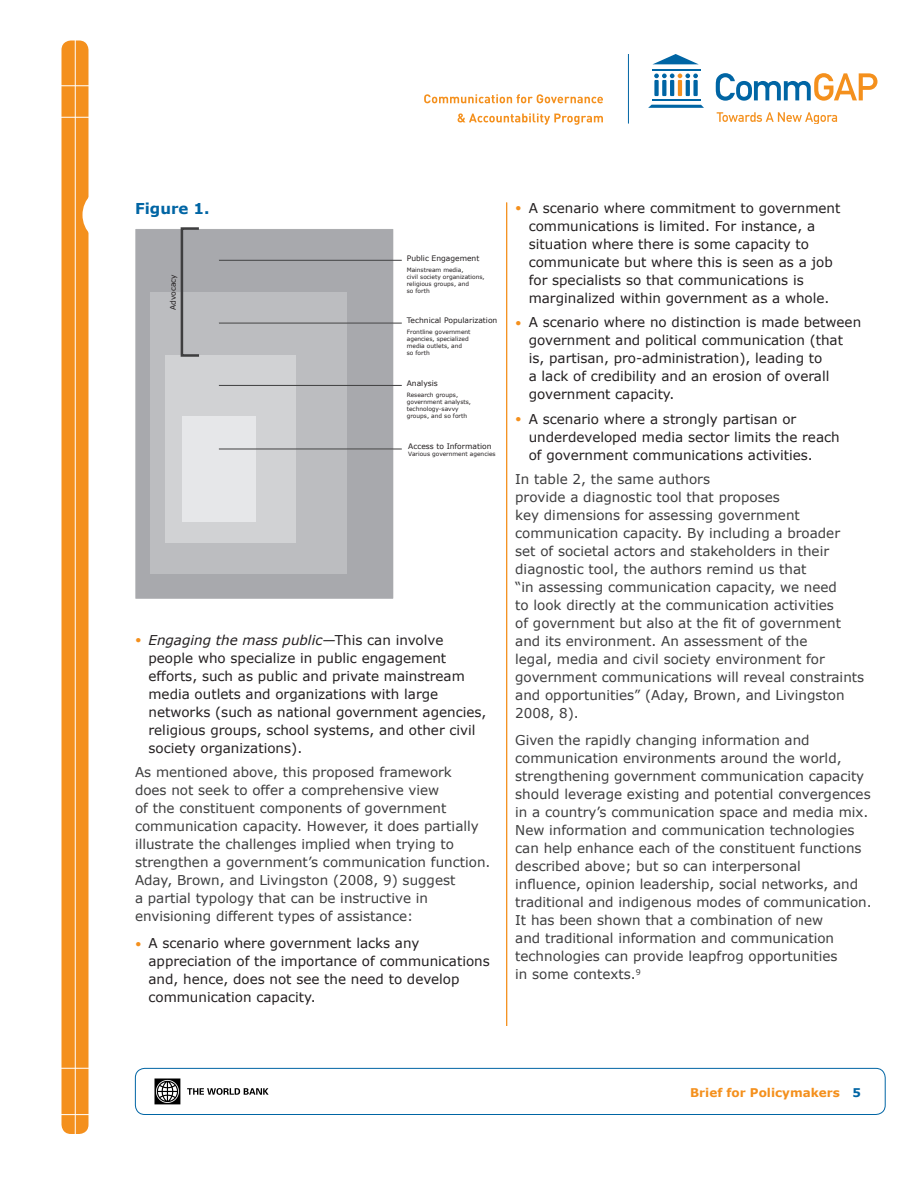
<style>
.page{position:relative;width:918px;height:1188px;background:#fff}
.page>*{position:absolute;margin:0;border:0;box-sizing:border-box;transform-origin:0 0}
.Side_Bar_Subhead{font:700 15px "Verdana";color:#0065a4}
.BODY{font:13.5px/18px "Verdana";color:#3e3e3f}
.BODY-bullet{font:13.5px/18px "Verdana";color:#231f20}
.t1{font:700 12px "Verdana";color:#f4901d}
.t2{font:7.65px "Verdana";color:#231f20}
.t3{font:5.85px/7.1px "Verdana";color:#231f20}
.s1{font-size:12px;color:#f4901d}
.s2{font-style:italic}
.s3{color:#0065a4}
</style>
<div class="page">
<div style="left:135px;top:1068px;width:751px;height:47px;border:1px solid #0065a4;border-radius:9px"></div>
<svg style="left:187px;top:1088px;width:82px;height:7px"></svg>
<svg style="left:155px;top:1078px;width:25px;height:26px"></svg>
<svg style="left:653px;top:54px;width:45px;height:10px"></svg>
<hr style="left:652px;top:69px;width:48px;height:2px;background:#0065a4">
<hr style="left:652px;top:99px;width:48px;height:2px;background:#0065a4">
<svg style="left:648px;top:105px;width:56px;height:3px"></svg>
<div style="left:654px;top:80px;width:5px;height:16px;background:#0065a4"></div>
<svg style="left:662px;top:80px;width:4px;height:16px"></svg>
<hr style="left:670px;top:80px;width:4px;height:16px;background:#0065a4">
<hr style="left:678px;top:80px;width:4px;height:16px;background:#f4901d">
<svg style="left:686px;top:80px;width:4px;height:16px"></svg>
<svg style="left:654px;top:74px;width:44px;height:4px"></svg>
<div style="left:693px;top:80px;width:5px;height:16px;background:#0065a4"></div>
<svg style="left:716px;top:73px;width:161px;height:28px"></svg>
<svg style="left:717px;top:112px;width:120px;height:12px"></svg>
<svg style="left:424px;top:94px;width:179px;height:9px"></svg>
<svg style="left:458px;top:113px;width:145px;height:12px"></svg>
<hr style="left:628px;top:54px;width:1px;height:70px;background:#0065a4">
<div style="left:62px;top:40px;width:26px;height:1094px;background:#f4901d;border-radius:9px"></div>
<div style="left:82px;top:186px;width:58px;height:57px;background:#fff;border-radius:50%"></div>
<hr style="left:51px;top:117px;width:51px;height:1px;background:#fff">
<hr style="left:54px;top:1068px;width:51px;height:1px;background:#fff">
<hr style="left:54px;top:1114px;width:51px;height:1px;background:#fff">
<hr style="left:54px;top:85px;width:51px;height:1px;background:#fff">
<hr style="left:75px;top:27px;width:1px;height:1116px;background:#fff">
<hr style="left:506px;top:202px;width:1px;height:824px;background:#f4901d">
<div style="left:135px;top:229px;width:259px;height:370px;background:#a8a9ad"></div>
<div style="left:134px;top:228px;width:260px;height:372px;border:1px solid #fff"></div>
<div style="left:150px;top:293px;width:197px;height:281px;background:#bcbdc0"></div>
<div style="left:165px;top:355px;width:131px;height:188px;background:#d1d2d4"></div>
<div style="left:182px;top:416px;width:74px;height:105px;background:#e6e7e9"></div>
<hr style="left:219px;top:260px;width:183px;height:1px;background:#3e3e3f">
<hr style="left:219px;top:323px;width:183px;height:1px;background:#3e3e3f">
<hr style="left:219px;top:385px;width:183px;height:1px;background:#3e3e3f">
<hr style="left:219px;top:449px;width:183px;height:1px;background:#3e3e3f">
<svg style="left:179px;top:227px;width:23px;height:130px"></svg>
<p class="Side_Bar_Subhead" style="left:135px;top:198px;width:76px">Figure 1.</p>
<p class="t2" style="left:168px;top:310px;width:37px;rotate:-90deg">Advocacy</p>
<p class="t2" style="left:407px;top:253px;width:74px">Public Engagement</p>
<p class="t3" style="left:407px;top:266px;width:79px">Mainstream media,<br>civil society organizations, religious groups, and<br>so forth</p>
<p class="t2" style="left:407px;top:315px;width:92px">Technical Popularization</p>
<p class="t3" style="left:407px;top:328px;width:65px">Frontline government agencies, specialized media outlets, and<br>so forth</p>
<p class="t2" style="left:407px;top:378px;width:33px">Analysis</p>
<p class="t3" style="left:407px;top:391px;width:66px">Research groups, government analysts, technology-savvy groups, and so forth</p>
<p class="t2" style="left:408px;top:441px;width:85px">Access to Information</p>
<p class="t3" style="left:408px;top:451px;width:89px">Various government agencies</p>
<p class="BODY-bullet" style="left:148px;top:631px;width:339px;text-indent:-14px"><span class="s1">•</span> <span class="s2">Engaging the mass public</span>—This can involve people who specialize in public engagement efforts, such as public and private mainstream media outlets and organizations with large networks (such as national government agencies, religious groups, school systems, and other civil society organizations).</p>
<p class="BODY" style="left:135px;top:763px;width:357px">As mentioned above, this proposed framework<br>does not seek to offer a comprehensive view<br>of the constituent components of government communication capacity. However, it does partially illustrate the challenges implied when trying to strengthen a government’s communication function.<br>Aday, Brown, and Livingston (2008, 9) suggest<br>a partial typology that can be instructive in envisioning different types of assistance:</p>
<p class="BODY-bullet" style="left:148px;top:934px;width:343px;text-indent:-14px"><span class="s1">•</span> A scenario where government lacks any appreciation of the importance of communications and, hence, does not see the need to develop communication capacity.</p>
<p class="BODY-bullet" style="left:529px;top:199px;width:313px;text-indent:-14px"><span class="s1">•</span> A scenario where commitment to government communications is limited. For instance, a situation where there is some capacity to communicate but where this is seen as a job for specialists so that communications is marginalized within government as a whole.</p>
<p class="BODY-bullet" style="left:529px;top:313px;width:334px;text-indent:-14px"><span class="s1">•</span> A scenario where no distinction is made between government and political communication (that is, partisan, pro-administration), leading to<br>a lack of credibility and an erosion of overall government capacity.</p>
<p class="BODY-bullet" style="left:529px;top:410px;width:312px;text-indent:-14px"><span class="s1">•</span> A scenario where a strongly partisan or underdeveloped media sector limits the reach of government communications activities.</p>
<p class="BODY" style="left:515px;top:470px;width:351px">In table 2, the same authors<br>provide a diagnostic tool that proposes<br>key dimensions for assessing government communication capacity. By including a broader<br>set of societal actors and stakeholders in their diagnostic tool, the authors remind us that<br>“in assessing communication capacity, we need<br>to look directly at the communication activities<br>of government but also at the fit of government and its environment. An assessment of the<br>legal, media and civil society environment for government communications will reveal constraints and opportunities” (Aday, Brown, and Livingston 2008, 8).</p>
<p class="BODY" style="left:515px;top:731px;width:358px">Given the rapidly changing information and communication environments around the world, strengthening government communication capacity should leverage existing and potential convergences in a country’s communication space and media mix.<br>New information and communication technologies can help enhance each of the constituent functions described above; but so can interpersonal<br>influence, opinion leadership, social networks, and traditional and indigenous modes of communication.<br>It has been shown that a combination of new<br>and traditional information and communication technologies can provide leapfrog opportunities<br>in some contexts.<sup>9</sup></p>
<p class="t1" style="left:690px;top:1084px;width:172px">Brief for Policymakers <span class="s3">5</span></p>
</div>
